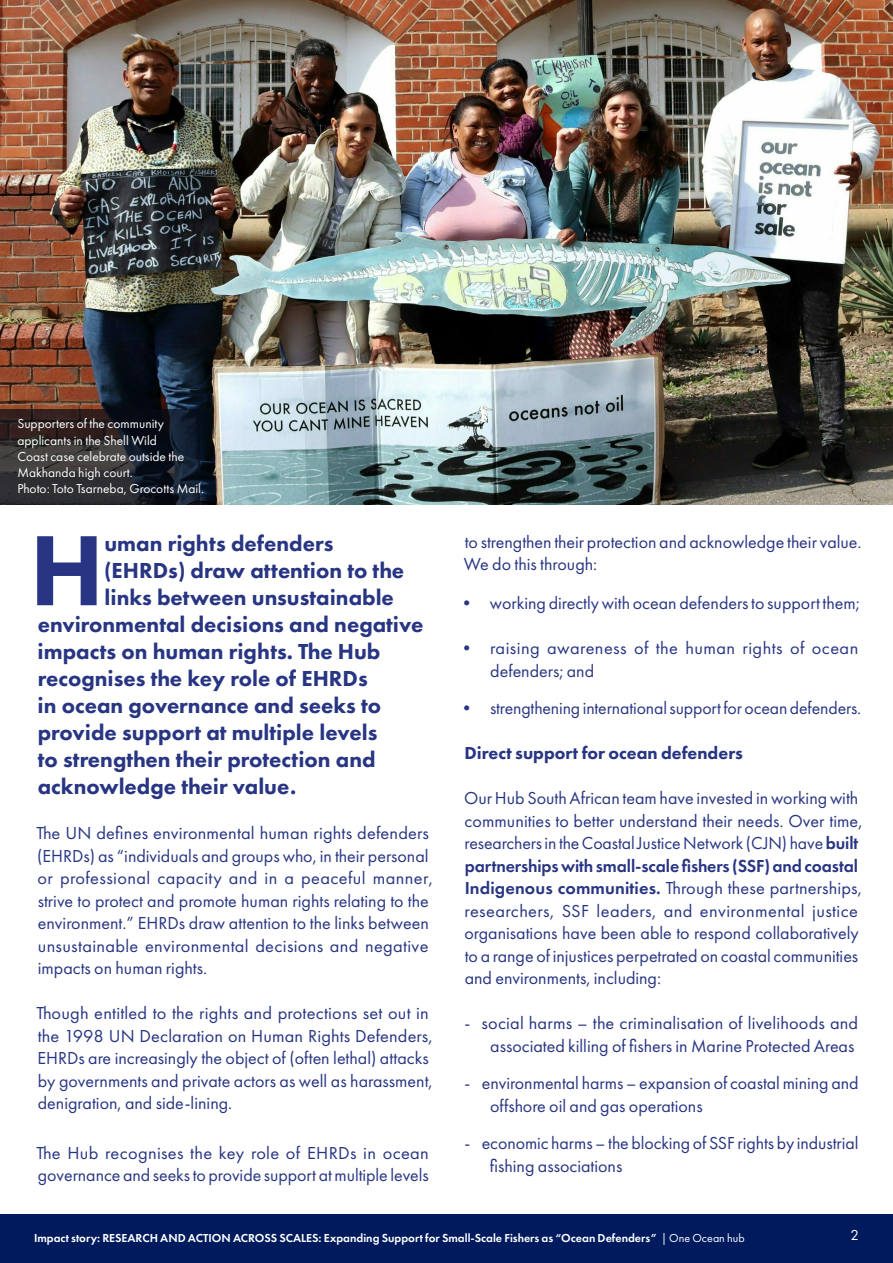
<style>
.page{position:relative;width:893px;height:1263px;background:#fff}
.page>*{position:absolute;margin:0;border:0;box-sizing:border-box;transform-origin:0 0}
.t1{font:800 103.5px "Futura PT";color:#283583}
.t2{font:800 22.5px "Futura PT";color:#283583}
.t3{font:18px/22.5px "Futura PT";color:#283583}
.t4{font:18px/22.5px "Futura PT";letter-spacing:.025em;color:#283583}
.t5{font:800 18px "Futura PT";color:#283583}
.t6{font:15px "Futura PT";color:#fff}
.t7{font:13.5px/16.2px "Futura PT";color:#fff}
.t8{font:600 12px "Futura PT";color:#fff}
.s1{font-weight:600}
.s2{font-weight:400}
</style>
<div class="page">
<div style="left:0;top:1214px;width:893px;height:49px;background:#001a5e"></div>
<img style="left:0;top:0;width:893px;height:504px">
<svg style="left:0;top:409px;width:200px;height:96px;background:#25252a"></svg>
<p class="t7" style="left:17px;top:416px;width:188px">Supporters of the community applicants in the Shell Wild<br>Coast case celebrate outside the<br>Makhanda high court.<br>Photo: Toto Tsarneba, Grocotts Mail.</p>
<h1 class="t1" style="left:30px;top:506px;width:76px">H</h1>
<p class="t2" style="left:104px;top:530px;width:231px">uman rights defenders</p>
<p class="t2" style="left:104px;top:557px;width:302px">(EHRDs) draw attention to the</p>
<p class="t2" style="left:105px;top:584px;width:291px">links between unsustainable</p>
<p class="t2" style="left:38px;top:611px;width:387px">environmental decisions and negative</p>
<p class="t2" style="left:38px;top:638px;width:344px">impacts on human rights. The Hub</p>
<p class="t2" style="left:38px;top:665px;width:332px">recognises the key role of EHRDs</p>
<p class="t2" style="left:38px;top:692px;width:345px">in ocean governance and seeks to</p>
<p class="t2" style="left:38px;top:719px;width:341px">provide support at multiple levels</p>
<p class="t2" style="left:38px;top:746px;width:339px">to strengthen their protection and</p>
<p class="t2" style="left:38px;top:773px;width:260px">acknowledge their value.</p>
<p class="t3" style="left:36px;top:822px;width:398px">The UN defines environmental human rights defenders (EHRDs) as “individuals and groups who, in their personal or professional capacity and in a peaceful manner, strive to protect and promote human rights relating to the environment.” EHRDs draw attention to the links between unsustainable environmental decisions and negative impacts on human rights.</p>
<p class="t3" style="left:36px;top:1002px;width:398px">Though entitled to the rights and protections set out in the 1998 UN Declaration on Human Rights Defenders, EHRDs are increasingly the object of (often lethal) attacks by governments and private actors as well as harassment, denigration, and side-lining.</p>
<p class="t3" style="left:36px;top:1141px;width:394px">The Hub recognises the key role of EHRDs in ocean governance and seeks to provide support at multiple levels</p>
<p class="t3" style="left:464px;top:530px;width:399px">to strengthen their protection and acknowledge their value.<br>We do this through:</p>
<p class="t3" style="left:458px;top:592px;width:403px">• working directly with ocean defenders to support them;</p>
<p class="t4" style="left:490px;top:637px;width:370px;text-indent:-32px">• raising awareness of the human rights of ocean defenders; and</p>
<p class="t3" style="left:458px;top:697px;width:405px">• strengthening international support for ocean defenders.</p>
<p class="t5" style="left:465px;top:742px;width:280px">Direct support for ocean defenders</p>
<p class="t3" style="left:464px;top:787px;width:400px">Our Hub South African team have invested in working with communities to better understand their needs. Over time, researchers in the Coastal Justice Network (CJN) have <span class="s1">built partnerships with small-scale fishers (SSF) and coastal Indigenous communities.</span> Through these partnerships, researchers, SSF leaders, and environmental justice organisations have been able to respond collaboratively to a range of injustices perpetrated on coastal communities and environments, including:</p>
<p class="t3" style="left:464px;top:1012px;width:395px;text-align:right">- social harms – the criminalisation of livelihoods and associated killing of fishers in Marine Protected Areas</p>
<p class="t3" style="left:490px;top:1072px;width:370px;text-indent:-26px">- environmental harms – expansion of coastal mining and offshore oil and gas operations</p>
<p class="t3" style="left:490px;top:1132px;width:370px;text-indent:-25px">- economic harms – the blocking of SSF rights by industrial fishing associations</p>
<p class="t8" style="left:34px;top:1230px;width:712px">Impact story: RESEARCH AND ACTION ACROSS SCALES: Expanding Support for Small-Scale Fishers as “Ocean Defenders” <span class="s2">| One Ocean hub</span></p>
<p class="t6" style="left:850px;top:1226px;width:10px">2</p>
</div>
